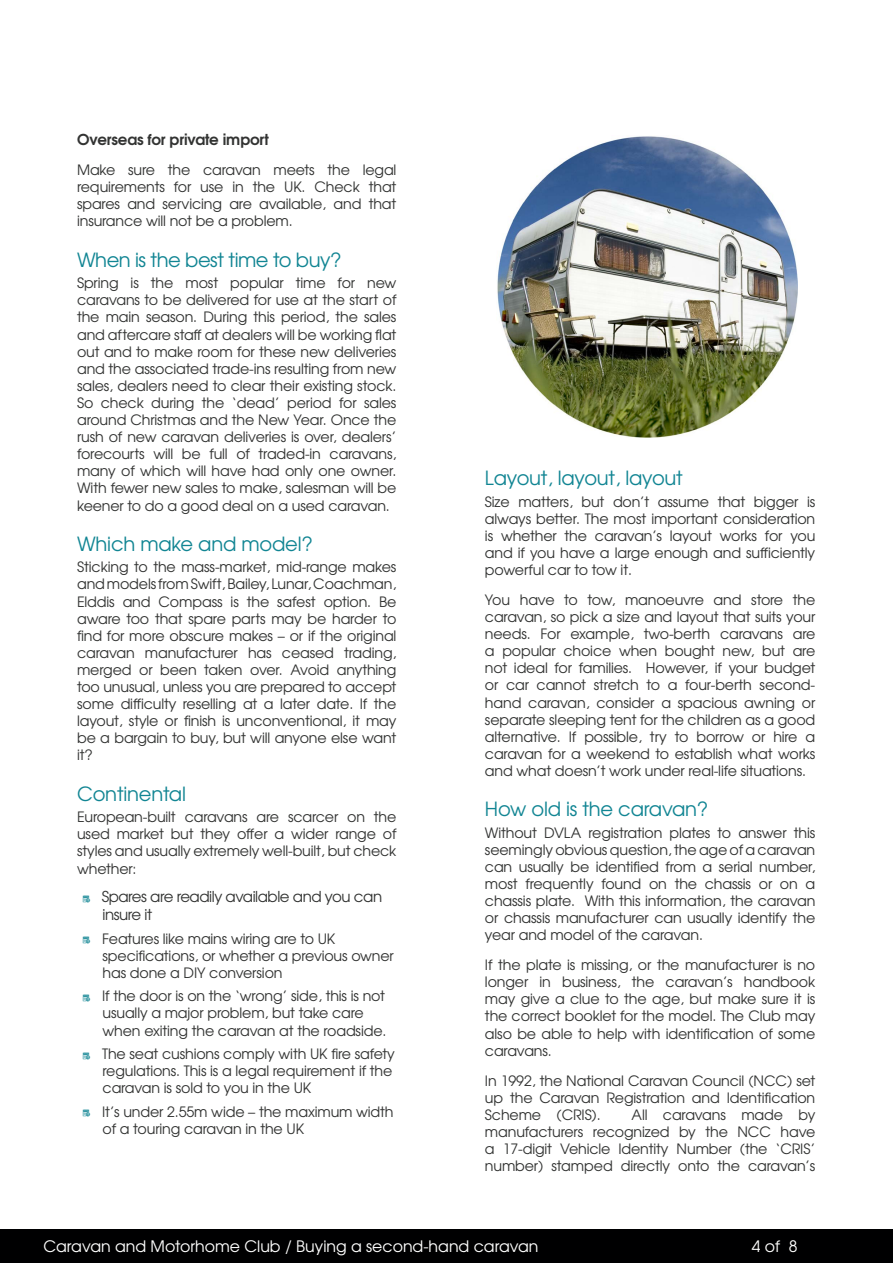
<style>
.page{position:relative;width:893px;height:1263px;background:#fff}
.page>*{position:absolute;margin:0;border:0;box-sizing:border-box;transform-origin:0 0}
.TEAL-SECONDARY_TITLE{font:19.5px "Te X Gyre Adventor";letter-spacing:-.01em;color:#118593}
.t1{font:15.75px "Te X Gyre Adventor";color:#fff}
.t2{font:15px/18px "Te X Gyre Adventor";letter-spacing:-.03em;color:#323332}
.BODY_TEXT{font:700 15px "Te X Gyre Adventor";letter-spacing:-.01em;color:#323332}
.BODY_TEXT-2{font:14.25px/17.1px "Te X Gyre Adventor";letter-spacing:-.01em;color:#323332;text-align:justify}
</style>
<div class="page">
<div style="left:0;top:1229px;width:893px;height:34px;background:#000001"></div>
<img style="left:497px;top:136px;width:300px;height:301px">
<p class="BODY_TEXT" style="left:77px;top:127px;width:193px">Overseas for private import</p>
<p class="BODY_TEXT-2" style="left:77px;top:160px;width:321px">Make sure the caravan meets the legal requirements for use in the UK. Check that spares and servicing are available, and that insurance will not be a problem.</p>
<p class="TEAL-SECONDARY_TITLE" style="left:77px;top:244px;width:266px">When is the best time to buy?</p>
<p class="BODY_TEXT-2" style="left:77px;top:273px;width:321px">Spring is the most popular time for new caravans to be delivered for use at the start of the main season. During this period, the sales and aftercare staff at dealers will be working flat out and to make room for these new deliveries and the associated trade-ins resulting from new sales, dealers need to clear their existing stock.<br>So check during the ‘dead’ period for sales around Christmas and the New Year. Once the rush of new caravan deliveries is over, dealers’ forecourts will be full of traded-in caravans, many of which will have had only one owner.<br>With fewer new sales to make, salesman will be keener to do a good deal on a used caravan.</p>
<p class="TEAL-SECONDARY_TITLE" style="left:77px;top:528px;width:237px">Which make and model?</p>
<p class="BODY_TEXT-2" style="left:77px;top:558px;width:321px">Sticking to the mass-market, mid-range makes and models from Swift, Bailey, Lunar, Coachman, Elddis and Compass is the safest option. Be aware too that spare parts may be harder to find for more obscure makes – or if the original caravan manufacturer has ceased trading, merged or been taken over. Avoid anything too unusual, unless you are prepared to accept some difficulty reselling at a later date. If the layout, style or finish is unconventional, it may be a bargain to buy, but will anyone else want it?</p>
<p class="TEAL-SECONDARY_TITLE" style="left:77px;top:778px;width:110px">Continental</p>
<p class="BODY_TEXT-2" style="left:77px;top:807px;width:321px">European-built caravans are scarcer on the used market but they offer a wider range of styles and usually extremely well-built, but check whether:</p>
<p class="t2" style="left:102px;top:887px;width:282px">Spares are readily available and you can insure it</p>
<p class="BODY_TEXT-2" style="left:102px;top:929px;width:293px;text-align:left">Features like mains wiring are to UK specifications, or whether a previous owner has done a DIY conversion</p>
<p class="BODY_TEXT-2" style="left:102px;top:987px;width:286px;text-align:left">If the door is on the ‘wrong’ side, this is not usually a major problem, but take care when exiting the caravan at the roadside.</p>
<p class="BODY_TEXT-2" style="left:102px;top:1044px;width:294px;text-align:left">The seat cushions comply with UK fire safety regulations. This is a legal requirement if the caravan is sold to you in the UK</p>
<p class="BODY_TEXT-2" style="left:102px;top:1102px;width:293px">It’s under 2.55m wide – the maximum width of a touring caravan in the UK</p>
<p class="TEAL-SECONDARY_TITLE" style="left:485px;top:463px;width:199px">Layout, layout, layout</p>
<p class="BODY_TEXT-2" style="left:485px;top:492px;width:332px">Size matters, but don’t assume that bigger is always better. The most important consideration is whether the caravan’s layout works for you and if you have a large enough and sufficiently powerful car to tow it.</p>
<p class="BODY_TEXT-2" style="left:485px;top:590px;width:332px">You have to tow, manoeuvre and store the caravan, so pick a size and layout that suits your needs. For example, two-berth caravans are a popular choice when bought new, but are not ideal for families. However, if your budget or car cannot stretch to a four-berth second&shy;hand caravan, consider a spacious awning or separate sleeping tent for the children as a good alternative. If possible, try to borrow or hire a caravan for a weekend to establish what works and what doesn’t work under real-life situations.</p>
<p class="TEAL-SECONDARY_TITLE" style="left:485px;top:794px;width:225px">How old is the caravan?</p>
<p class="BODY_TEXT-2" style="left:485px;top:823px;width:332px">Without DVLA registration plates to answer this seemingly obvious question, the age of a caravan can usually be identified from a serial number, most frequently found on the chassis or on a chassis plate. With this information, the caravan or chassis manufacturer can usually identify the year and model of the caravan.</p>
<p class="BODY_TEXT-2" style="left:485px;top:955px;width:332px">If the plate is missing, or the manufacturer is no longer in business, the caravan’s handbook may give a clue to the age, but make sure it is the correct booklet for the model. The Club may also be able to help with identification of some caravans.</p>
<p class="BODY_TEXT-2" style="left:485px;top:1071px;width:332px">In 1992, the National Caravan Council (NCC) set up the Caravan Registration and Identification Scheme (CRIS).</p>
<p class="BODY_TEXT-2" style="left:485px;top:1105px;width:332px;text-indent:147px">All caravans made by manufacturers recognized by the NCC have a 17-digit Vehicle Identity Number (the ‘CRIS’ number) stamped directly onto the caravan’s</p>
<p class="t1" style="left:43px;top:1234px;width:496px">Caravan and Motorhome Club / Buying a second-hand caravan</p>
<p class="t1" style="left:752px;top:1234px;width:47px">4 of 8</p>
</div>
